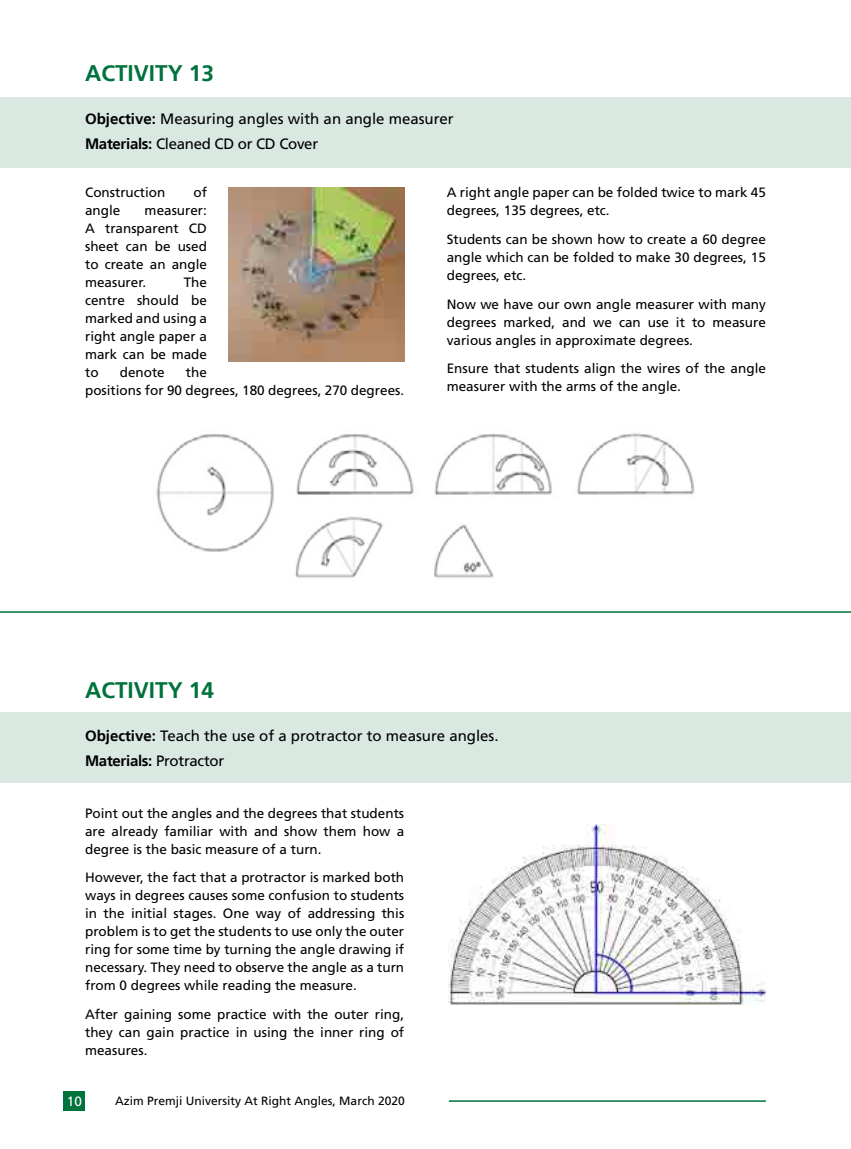
<style>
.page{position:relative;width:851px;height:1149px;background:#fff}
.page>*{position:absolute;margin:0;border:0;box-sizing:border-box;transform-origin:0 0}
.t1{font:700 22.5px "Frutiger LT";color:#00723b}
.t2{font:15px/24.3px "Frutiger";color:#000}
.t3{font:700 15px "Frutiger LT";letter-spacing:-.02em;color:#000}
.t4{font:13.5px/18px "Frutiger";color:#000;text-align:justify}
.t5{font:13.5px "Frutiger";color:#fff}
.t6{font:12px "Frutiger";color:#000}
.s1{font-family:"Frutiger LT";font-weight:700}
.s2{font-family:"Frutiger";font-weight:400}
</style>
<div class="page">
<div style="left:64px;top:1091px;width:21px;height:19px;background:#00723b"></div>
<hr style="left:449px;top:1099px;width:316px;height:2px;background:#00723b">
<hr style="left:850px;top:497px;width:1px;height:42px;background:#00723b">
<div style="left:0;top:97px;width:850px;height:70px;background:#d9e9e1"></div>
<div style="left:0;top:712px;width:850px;height:70px;background:#d9e9e1"></div>
<img style="left:228px;top:187px;width:176px;height:174px">
<img style="left:156px;top:433px;width:539px;height:145px">
<hr style="left:0;top:611px;width:850px;height:1px;background:#00723b">
<img style="left:449px;top:824px;width:316px;height:180px">
<h1 class="t1" style="left:85px;top:60px;width:130px">ACTIVITY 13</h1>
<p class="t2" style="left:85px;top:107px;width:370px"><span class="s1">Objective:</span> Measuring angles with an angle measurer<br><span class="s1">Materials:</span> Cleaned CD or CD Cover</p>
<p class="t4" style="left:85px;top:183px;width:82px">Construction</p>
<p class="t4" style="left:193px;top:183px;width:15px">of</p>
<p class="t4" style="left:85px;top:201px;width:37px">angle</p>
<p class="t4" style="left:446px;top:183px;width:320px">A right angle paper can be folded twice to mark 45 degrees, 135 degrees, etc.</p>
<p class="t4" style="left:446px;top:230px;width:320px">Students can be shown how to create a 60 degree angle which can be folded to make 30 degrees, 15 degrees, etc.</p>
<p class="t4" style="left:446px;top:295px;width:320px">Now we have our own angle measurer with many degrees marked, and we can use it to measure various angles in approximate degrees.</p>
<p class="t4" style="left:446px;top:359px;width:320px">Ensure that students align the wires of the angle measurer with the arms of the angle.</p>
<p class="t4" style="left:85px;top:201px;width:123px;text-indent:60px">measurer:<br>A transparent CD sheet can be used to create an angle measurer.</p>
<p class="t4" style="left:85px;top:273px;width:123px;text-indent:99px">The centre should be marked and using a right angle paper a mark can be made to</p>
<p class="t4" style="left:85px;top:363px;width:320px;text-indent:101px">the<br>positions for 90 degrees, 180 degrees, 270 degrees.</p>
<p class="t4" style="left:120px;top:363px;width:47px">denote</p>
<h1 class="t1" style="left:85px;top:676px;width:130px">ACTIVITY 14</h1>
<p class="t2" style="left:85px;top:723px;width:415px"><span class="s1">Objective:</span> Teach the use of a protractor to measure angles.</p>
<p class="t3" style="left:85px;top:751px;width:141px">Materials: <span class="s2">Protractor</span></p>
<p class="t4" style="left:85px;top:803px;width:320px">Point out the angles and the degrees that students are already familiar with and show them how a degree is the basic measure of a turn.</p>
<p class="t4" style="left:85px;top:868px;width:320px">However, the fact that a protractor is marked both ways in degrees causes some confusion to students in the initial stages. One way of addressing this problem is to get the students to use only the outer ring for some time by turning the angle drawing if necessary. They need to observe the angle as a turn from 0 degrees while reading the measure.</p>
<p class="t4" style="left:85px;top:1004px;width:320px">After gaining some practice with the outer ring, they can gain practice in using the inner ring of measures.</p>
<p class="t5" style="left:67px;top:1092px;width:17px">10</p>
<p class="t6" style="left:115px;top:1093px;width:291px">Azim Premji University At Right Angles, March 2020</p>
</div>
